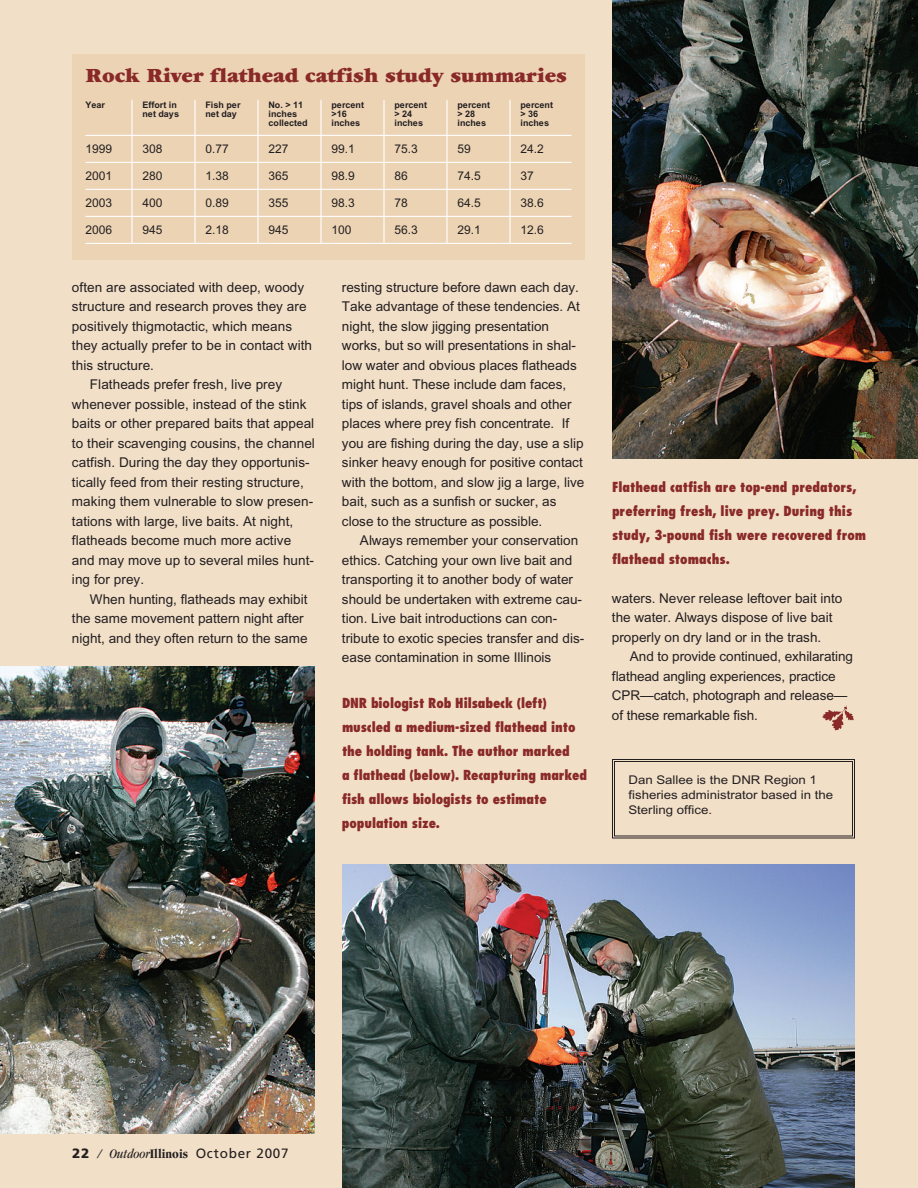
<style>
.page{position:relative;width:918px;height:1188px;background:#f2dfc8}
.page>*{position:absolute;margin:0;border:0;box-sizing:border-box;transform-origin:0 0}
.t1{font:900 21px "Garamond";color:#892a29}
.t2{font:13.5px/19.5px "Arial";color:#231f20}
.t3{font:800 condensed 13.5px/24px "Futura";letter-spacing:-.005em;color:#892a29}
.t4{font:13.5px "Frutiger";letter-spacing:.055em;color:#231f20}
.t5{font:12px "Arial";color:#231f20}
.t6{font:12px/15px "Arial";color:#231f20;scale:1.1 1}
.t7{font:700 9px "Arial";color:#231f20}
.s1{font-weight:900}
.s2{font-family:"Garamond";font-style:italic;font-stretch:condensed}
.s3{font-family:"Garamond";font-weight:700;font-stretch:condensed}
</style>
<div class="page">
<img style="left:822px;top:706px;width:32px;height:25px">
<div style="left:72px;top:54px;width:513px;height:206px;background:#ecd3b4"></div>
<hr style="left:86px;top:135px;width:486px;height:1px;background:#fff">
<hr style="left:86px;top:162px;width:486px;height:1px;background:#fff">
<hr style="left:86px;top:189px;width:486px;height:1px;background:#fff">
<hr style="left:86px;top:216px;width:486px;height:1px;background:#fff">
<hr style="left:86px;top:243px;width:486px;height:1px;background:#fff">
<div style="left:612px;top:759px;width:243px;height:80px;border:1px solid #231f20"></div>
<div style="left:614px;top:761px;width:239px;height:75px;border:1px solid #231f20"></div>
<hr style="left:131px;top:100px;width:2px;height:143px;background:#fff">
<hr style="left:194px;top:100px;width:2px;height:143px;background:#fff">
<hr style="left:257px;top:100px;width:2px;height:143px;background:#fff">
<hr style="left:320px;top:100px;width:2px;height:143px;background:#fff">
<hr style="left:383px;top:100px;width:2px;height:143px;background:#fff">
<hr style="left:446px;top:100px;width:2px;height:143px;background:#fff">
<hr style="left:509px;top:100px;width:2px;height:143px;background:#fff">
<img style="left:0;top:666px;width:315px;height:468px">
<img style="left:342px;top:864px;width:513px;height:324px">
<img style="left:612px;top:0;width:306px;height:459px">
<h1 class="t1" style="left:86px;top:69px;width:483px">Rock River flathead catfish study summaries</h1>
<p class="t7" style="left:86px;top:101px;width:21px">Year</p>
<p class="t7" style="left:142px;top:101px;width:36px">Effort in</p>
<p class="t7" style="left:205px;top:101px;width:37px">Fish per</p>
<p class="t7" style="left:268px;top:101px;width:36px">No. &gt; 11</p>
<p class="t7" style="left:331px;top:101px;width:34px">percent</p>
<p class="t7" style="left:394px;top:101px;width:34px">percent</p>
<p class="t7" style="left:457px;top:101px;width:34px">percent</p>
<p class="t7" style="left:520px;top:101px;width:34px">percent</p>
<p class="t7" style="left:142px;top:110px;width:38px">net days</p>
<p class="t7" style="left:205px;top:110px;width:33px">net day</p>
<p class="t7" style="left:268px;top:110px;width:30px">inches</p>
<p class="t7" style="left:331px;top:110px;width:17px">&gt;16</p>
<p class="t7" style="left:394px;top:110px;width:19px">&gt; 24</p>
<p class="t7" style="left:457px;top:110px;width:19px">&gt; 28</p>
<p class="t7" style="left:520px;top:110px;width:19px">&gt; 36</p>
<p class="t7" style="left:268px;top:119px;width:41px">collected</p>
<p class="t7" style="left:332px;top:119px;width:30px">inches</p>
<p class="t7" style="left:395px;top:119px;width:30px">inches</p>
<p class="t7" style="left:458px;top:119px;width:30px">inches</p>
<p class="t7" style="left:520px;top:119px;width:30px">inches</p>
<p class="t5" style="left:86px;top:144px;width:28px">1999</p>
<p class="t5" style="left:142px;top:144px;width:22px">308</p>
<p class="t5" style="left:206px;top:144px;width:25px">0.77</p>
<p class="t5" style="left:268px;top:144px;width:22px">227</p>
<p class="t5" style="left:332px;top:144px;width:25px">99.1</p>
<p class="t5" style="left:394px;top:144px;width:25px">75.3</p>
<p class="t5" style="left:458px;top:144px;width:15px">59</p>
<p class="t5" style="left:520px;top:144px;width:25px">24.2</p>
<p class="t5" style="left:86px;top:171px;width:28px">2001</p>
<p class="t5" style="left:142px;top:171px;width:22px">280</p>
<p class="t5" style="left:206px;top:171px;width:25px">1.38</p>
<p class="t5" style="left:268px;top:171px;width:22px">365</p>
<p class="t5" style="left:332px;top:171px;width:25px">98.9</p>
<p class="t5" style="left:394px;top:171px;width:15px">86</p>
<p class="t5" style="left:458px;top:171px;width:25px">74.5</p>
<p class="t5" style="left:520px;top:171px;width:15px">37</p>
<p class="t5" style="left:86px;top:198px;width:28px">2003</p>
<p class="t5" style="left:142px;top:198px;width:22px">400</p>
<p class="t5" style="left:206px;top:198px;width:25px">0.89</p>
<p class="t5" style="left:268px;top:198px;width:22px">355</p>
<p class="t5" style="left:332px;top:198px;width:25px">98.3</p>
<p class="t5" style="left:394px;top:198px;width:15px">78</p>
<p class="t5" style="left:458px;top:198px;width:25px">64.5</p>
<p class="t5" style="left:520px;top:198px;width:25px">38.6</p>
<p class="t5" style="left:86px;top:225px;width:28px">2006</p>
<p class="t5" style="left:142px;top:225px;width:22px">945</p>
<p class="t5" style="left:206px;top:225px;width:25px">2.18</p>
<p class="t5" style="left:268px;top:225px;width:22px">945</p>
<p class="t5" style="left:332px;top:225px;width:22px">100</p>
<p class="t5" style="left:394px;top:225px;width:25px">56.3</p>
<p class="t5" style="left:458px;top:225px;width:25px">29.1</p>
<p class="t5" style="left:520px;top:225px;width:25px">12.6</p>
<p class="t2" style="left:72px;top:278px;width:234px">often are associated with deep, woody</p>
<p class="t2" style="left:72px;top:298px;width:236px">structure and research proves they are</p>
<p class="t2" style="left:72px;top:317px;width:222px">positively thigmotactic, which means</p>
<p class="t2" style="left:72px;top:337px;width:242px">they actually prefer to be in contact with</p>
<p class="t2" style="left:72px;top:356px;width:84px">this structure.</p>
<p class="t2" style="left:90px;top:376px;width:194px">Flatheads prefer fresh, live prey</p>
<p class="t2" style="left:72px;top:395px;width:236px">whenever possible, instead of the stink</p>
<p class="t2" style="left:72px;top:415px;width:244px">baits or other prepared baits that appeal</p>
<p class="t2" style="left:72px;top:434px;width:244px">to their scavenging cousins, the channel</p>
<p class="t2" style="left:72px;top:454px;width:239px">catfish. During the day they opportunis-</p>
<p class="t2" style="left:72px;top:473px;width:233px">tically feed from their resting structure,</p>
<p class="t2" style="left:72px;top:493px;width:243px">making them vulnerable to slow presen-</p>
<p class="t2" style="left:72px;top:512px;width:223px">tations with large, live baits. At night,</p>
<p class="t2" style="left:72px;top:532px;width:221px">flatheads become much more active</p>
<p class="t2" style="left:72px;top:551px;width:244px">and may move up to several miles hunt-</p>
<p class="t2" style="left:72px;top:571px;width:74px">ing for prey.</p>
<p class="t2" style="left:90px;top:590px;width:219px">When hunting, flatheads may exhibit</p>
<p class="t2" style="left:72px;top:610px;width:233px">the same movement pattern night after</p>
<p class="t2" style="left:72px;top:629px;width:237px">night, and they often return to the same</p>
<p class="t2" style="left:342px;top:278px;width:244px">resting structure before dawn each day.<br>Take advantage of these tendencies. At night, the slow jigging presentation works, but so will presentations in shal&shy;low water and obvious places flatheads might hunt. These include dam faces, tips of islands, gravel shoals and other places where prey fish concentrate. If you are fishing during the day, use a slip sinker heavy enough for positive contact with the bottom, and slow jig a large, live bait, such as a sunfish or sucker, as close to the structure as possible.</p>
<p class="t2" style="left:342px;top:532px;width:244px;text-indent:18px">Always remember your conservation ethics. Catching your own live bait and transporting it to another body of water should be undertaken with extreme cau&shy;tion. Live bait introductions can con&shy;tribute to exotic species transfer and dis&shy;ease contamination in some Illinois</p>
<p class="t3" style="left:342px;top:692px;width:247px">DNR biologist Rob Hilsabeck (left) muscled a medium-sized flathead into the holding tank. The author marked<br>a flathead (below). Recapturing marked fish allows biologists to estimate population size.</p>
<p class="t3" style="left:612px;top:476px;width:256px">Flathead catfish are top-end predators, preferring fresh, live prey. During this study, 3-pound fish were recovered from flathead stomachs.</p>
<p class="t2" style="left:612px;top:589px;width:232px">waters. Never release leftover bait into the water. Always dispose of live bait properly on dry land or in the trash.</p>
<p class="t2" style="left:612px;top:648px;width:242px;text-indent:18px">And to provide continued, exhilarating flathead angling experiences, practice CPR—catch, photograph and release— of these remarkable fish.</p>
<p class="t6" style="left:628px;top:773px;width:188px">Dan Sallee is the DNR Region 1 fisheries administrator based in the<br>Sterling office.</p>
<p class="t4" style="left:72px;top:1148px;width:218px"><span class="s1">22</span> <span class="s2">/ Outdoor</span><span class="s3">Illinois</span> October 2007</p>
</div>
